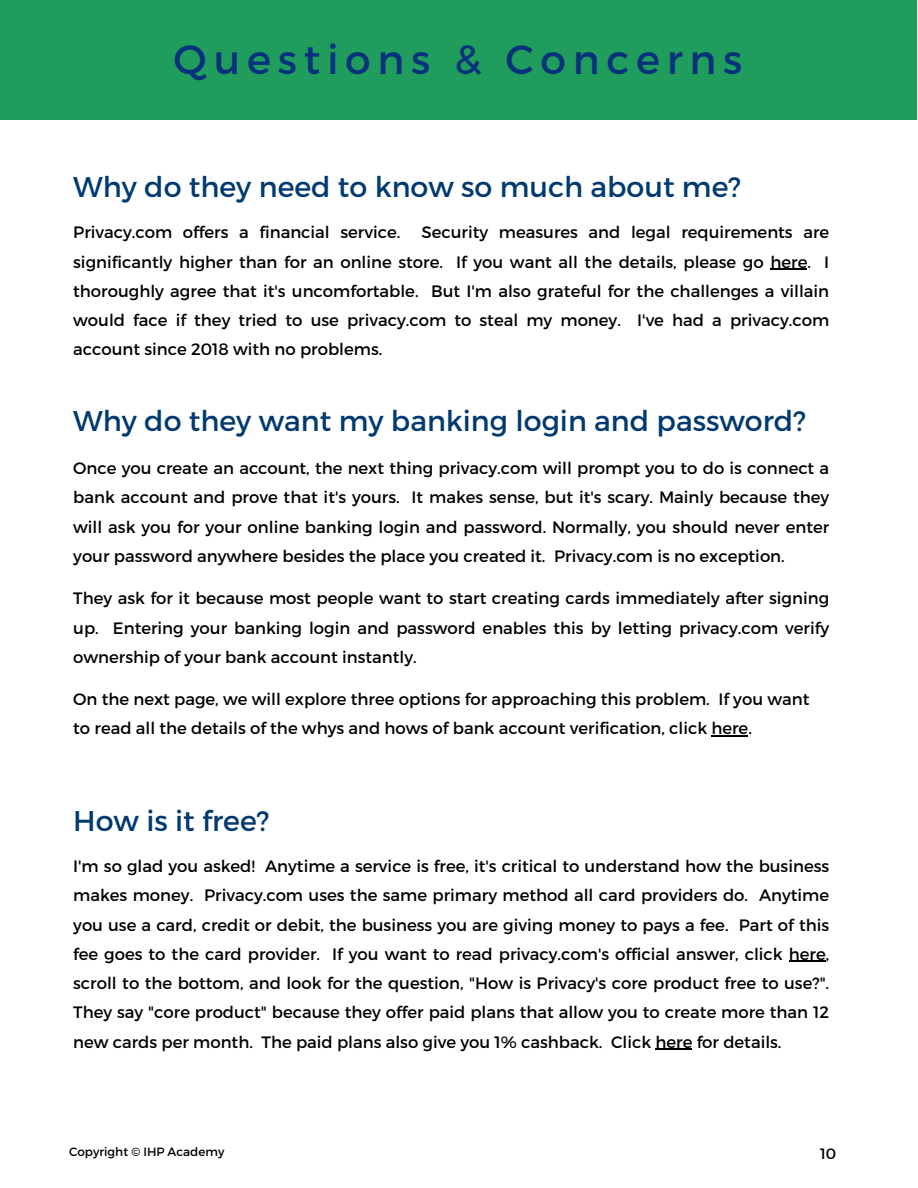
<style>
.page{position:relative;width:918px;height:1188px;background:#fff}
.page>*{position:absolute;margin:0;border:0;box-sizing:border-box;transform-origin:0 0}
.t1{font:40.8px "Montserrat";letter-spacing:.165em;color:#06327d}
.t2{font:28.5px "Montserrat";color:#003a70}
.t3{font:16.5px/29.2px "Montserrat";color:#000;text-align:justify}
.t4{font:15px "Montserrat";color:#000}
.t5{font:12px "Montserrat";color:#000}
</style>
<div class="page">
<hr style="left:711px;top:735px;width:37px;height:2px;background:#000">
<div style="left:0;top:0;width:917px;height:120px;background:#209d5c"></div>
<hr style="left:789px;top:961px;width:37px;height:1px;background:#000">
<hr style="left:655px;top:1049px;width:37px;height:1px;background:#000">
<hr style="left:770px;top:269px;width:37px;height:1px;background:#000">
<h3 class="t1" style="left:173px;top:33px;width:571px">Questions &amp; Concerns</h3>
<h1 class="t2" style="left:73px;top:169px;width:669px">Why do they need to know so much about me?</h1>
<h2 class="t3" style="left:73px;top:217px;width:757px;text-indent:348px">Security measures and legal requirements are significantly higher than for an online store. If you want all the details, please go here. I thoroughly agree that it's uncomfortable. But I'm also grateful for the challenges a villain would face if they tried to use privacy.com to steal my money. I've had a privacy.com account since 2018 with no problems.</h2>
<h2 class="t3" style="left:73px;top:217px;width:329px">Privacy.com offers a financial service.</h2>
<h3 class="t2" style="left:73px;top:402px;width:734px">Why do they want my banking login and password?</h3>
<p class="t3" style="left:73px;top:453px;width:757px">Once you create an account, the next thing privacy.com will prompt you to do is connect a bank account and prove that it's yours. It makes sense, but it's scary. Mainly because they will ask you for your online banking login and password. Normally, you should never enter your password anywhere besides the place you created it. Privacy.com is no exception.</p>
<p class="t3" style="left:73px;top:583px;width:757px">They ask for it because most people want to start creating cards immediately after signing up. Entering your banking login and password enables this by letting privacy.com verify ownership of your bank account instantly.</p>
<h2 class="t3" style="left:73px;top:684px;width:738px">On the next page, we will explore three options for approaching this problem. If you want to read all the details of the whys and hows of bank account verification, click here.</h2>
<h3 class="t2" style="left:73px;top:802px;width:198px">How is it free?</h3>
<h3 class="t3" style="left:73px;top:851px;width:757px">I'm so glad you asked! Anytime a service is free, it's critical to understand how the business makes money. Privacy.com uses the same primary method all card providers do. Anytime you use a card, credit or debit, the business you are giving money to pays a fee. Part of this fee goes to the card provider. If you want to read privacy.com's official answer, click here, scroll to the bottom, and look for the question, "How is Privacy's core product free to use?".<br>They say "core product" because they offer paid plans that allow you to create more than 12 new cards per month. The paid plans also give you 1% cashback. Click here for details.</h3>
<h2 class="t5" style="left:69px;top:1144px;width:157px">Copyright © IHP Academy</h2>
<h3 class="t4" style="left:820px;top:1144px;width:18px">10</h3>
</div>
